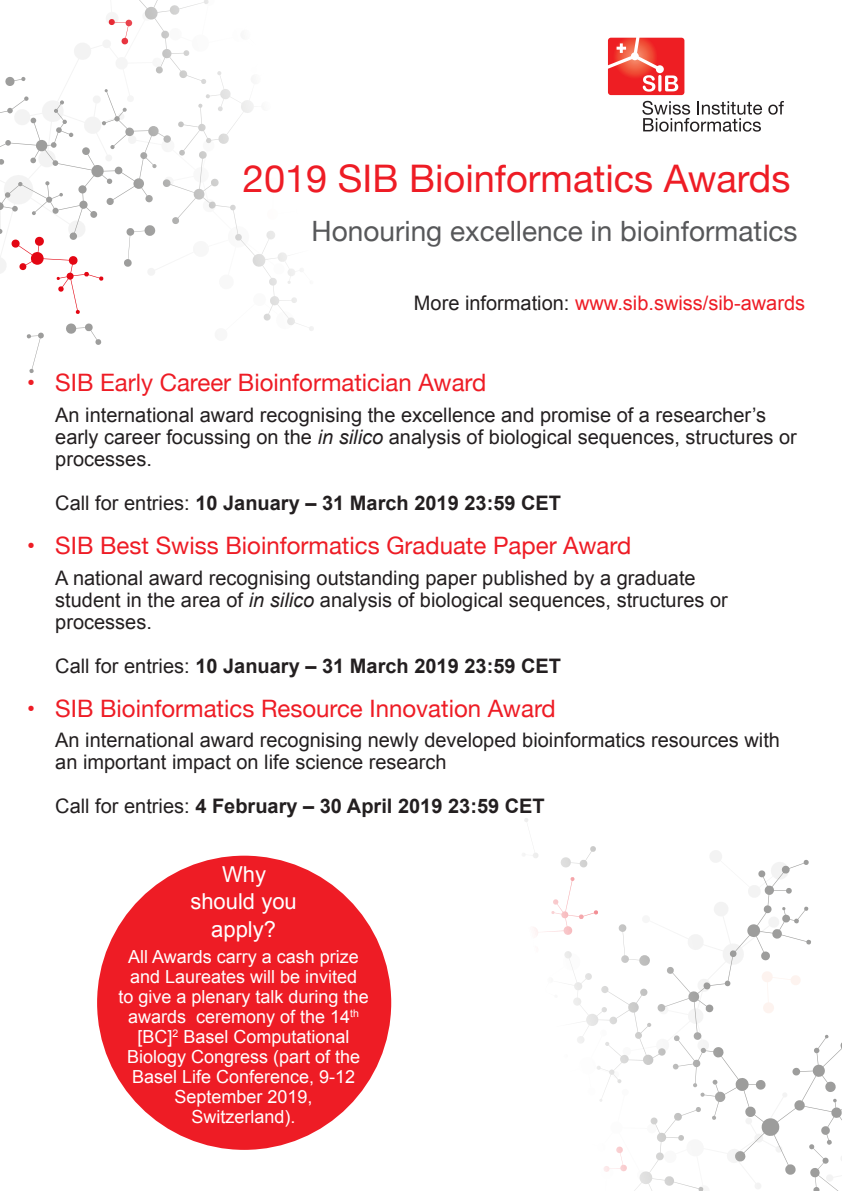
<style>
.page{position:relative;width:842px;height:1191px;background:#fff}
.page>*{position:absolute;margin:0;border:0;box-sizing:border-box;transform-origin:0 0}
.t1{font:38px "Helvetica Neue";color:#ee1c25}
.t2{font:28px "Helvetica Neue";color:#57585a}
.t3{font:24px "Helvetica Neue";color:#ee1c25}
.t4{font:22px/26.4px "Arial";color:#fff;text-align:center}
.t5{font:20px/22px "Arial";color:#231f20}
.t6{font:700 20px "Arial";color:#231f20}
.t7{font:20px "Arial";color:#ee1c25}
.t8{font:18px/20px "Arial";color:#fff;text-align:center}
.s1{color:#231f20}
.s2{font-style:italic}
.s3{font-weight:400}
</style>
<div class="page">
<svg style="left:0;top:0;width:314px;height:373px"></svg>
<svg style="left:524px;top:818px;width:318px;height:373px"></svg>
<svg style="left:605px;top:35px;width:82px;height:63px"></svg>
<svg style="left:608px;top:38px;width:76px;height:57px;background:#f14c4a"></svg>
<svg style="left:768px;top:101px;width:16px;height:14px"></svg>
<svg style="left:642px;top:101px;width:120px;height:31px"></svg>
<div style="left:97px;top:855px;width:294px;height:294px;background:#ee1c25;border-radius:50%"></div>
<p class="t1" style="left:243px;top:151px;width:549px">2019 SIB Bioinformatics Awards</p>
<p class="t2" style="left:312px;top:211px;width:487px">Honouring excellence in bioinformatics</p>
<p class="t7" style="left:414px;top:290px;width:393px"><span class="s1">More information:</span> www.sib.swiss/sib-awards</p>
<p class="t3" style="left:27px;top:366px;width:461px">• SIB Early Career Bioinformatician Award</p>
<p class="t5" style="left:55px;top:404px;width:743px">An international award recognising the excellence and promise of a researcher’s early career focussing on the <span class="s2">in silico</span> analysis of biological sequences, structures or processes.</p>
<p class="t6" style="left:55px;top:489px;width:507px"><span class="s3">Call for entries:</span> 10 January – 31 March 2019 23:59 CET</p>
<p class="t3" style="left:27px;top:528px;width:606px">• SIB Best Swiss Bioinformatics Graduate Paper Award</p>
<p class="t5" style="left:55px;top:567px;width:674px">A national award recognising outstanding paper published by a graduate student in the area of <span class="s2">in silico</span> analysis of biological sequences, structures or processes.</p>
<p class="t6" style="left:55px;top:652px;width:507px"><span class="s3">Call for entries:</span> 10 January – 31 March 2019 23:59 CET</p>
<p class="t3" style="left:27px;top:691px;width:530px">• SIB Bioinformatics Resource Innovation Award</p>
<p class="t5" style="left:55px;top:729px;width:726px">An international award recognising newly developed bioinformatics resources with an important impact on life science research</p>
<p class="t6" style="left:55px;top:793px;width:491px"><span class="s3">Call for entries:</span> 4 February – 30 April 2019 23:59 CET</p>
<p class="t4" style="left:190px;top:861px;width:108px">Why should you</p>
<p class="t4" style="left:211px;top:916px;width:66px">apply?</p>
<p class="t8" style="left:119px;top:947px;width:252px">All Awards carry a cash prize and Laureates will be invited<br>to give a plenary talk during the awards ceremony of the 14<sup>th </sup>[BC]<sup>2</sup> Basel Computational<br>Biology Congress (part of the<br>Basel Life Conference, 9-12<br>September 2019,<br>Switzerland).</p>
</div>
